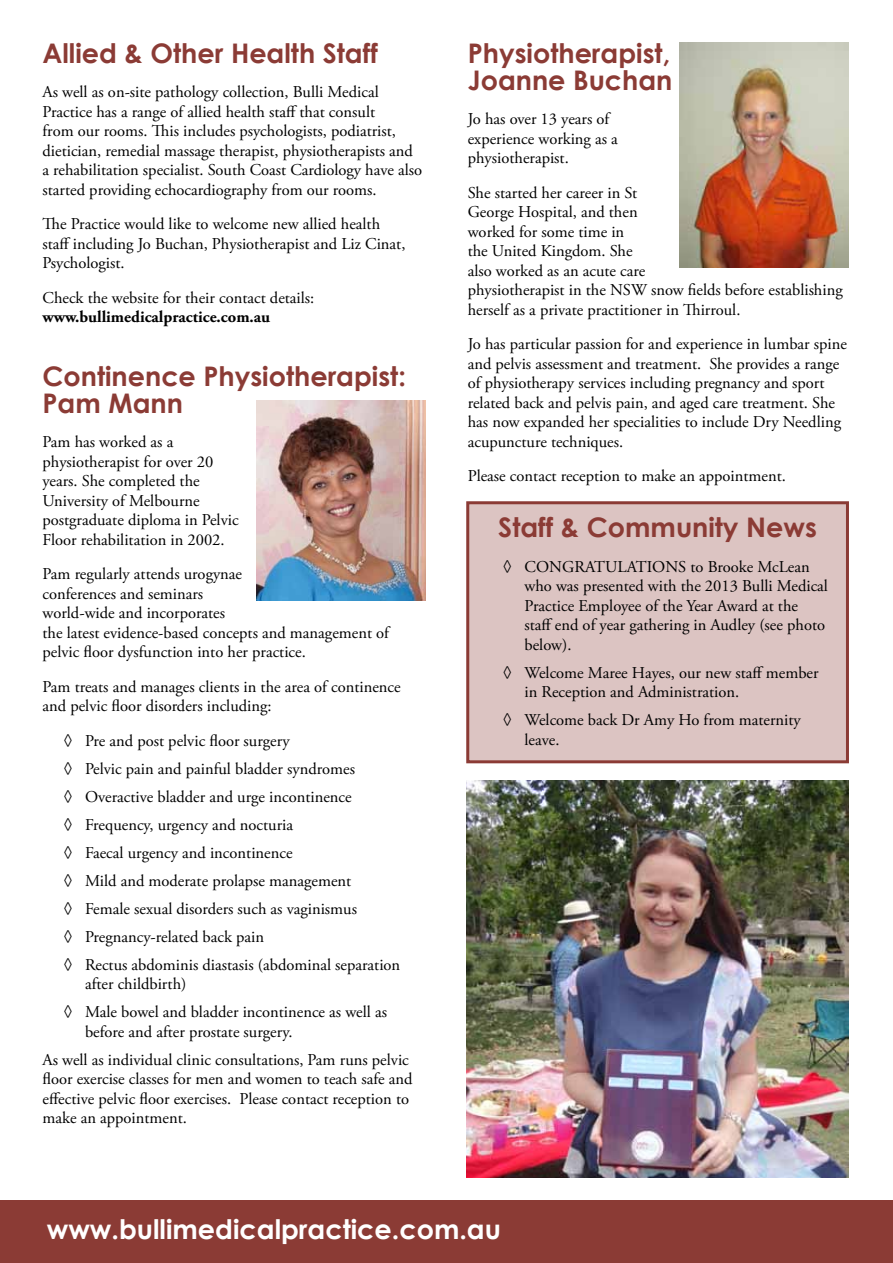
<style>
.page{position:relative;width:893px;height:1263px;background:#fff}
.page>*{position:absolute;margin:0;border:0;box-sizing:border-box;transform-origin:0 0}
.t1{font:700 27px/27px "Century Gothic";color:#8b3b35}
.t2{font:700 27px "Century Gothic";color:#fff}
.t3{font:16.5px/19.5px "Adobe Garamond Pro";color:#000}
.t4{font:700 16.5px "Adobe Garamond Pro";color:#000}
</style>
<div class="page">
<div style="left:0;top:1200px;width:893px;height:63px;background:#8b3b35"></div>
<img style="left:680px;top:43px;width:169px;height:225px">
<img style="left:257px;top:400px;width:168px;height:200px">
<div style="left:468px;top:503px;width:379px;height:259px;background:#dcc4c2"></div>
<div style="left:466px;top:501px;width:383px;height:262px;border:3px solid #8b3b35"></div>
<img style="left:466px;top:780px;width:383px;height:398px">
<h1 class="t1" style="left:43px;top:38px;width:337px">Allied &amp; Other Health Staff</h1>
<p class="t3" style="left:43px;top:83px;width:381px">As well as on-site pathology collection, Bulli Medical Practice has a range of allied health staff that consult<br>from our rooms. This includes psychologists, podiatrist, dietician, remedial massage therapist, physiotherapists and a rehabilitation specialist. South Coast Cardiology have also started providing echocardiography from our rooms.</p>
<p class="t3" style="left:43px;top:215px;width:364px">The Practice would like to welcome new allied health staff including Jo Buchan, Physiotherapist and Liz Cinat,<br>Psychologist.</p>
<p class="t3" style="left:43px;top:288px;width:273px">Check the website for their contact details:</p>
<p class="t4" style="left:43px;top:307px;width:229px">www.bullimedicalpractice.com.au</p>
<h1 class="t1" style="left:43px;top:361px;width:365px">Continence Physiotherapist:<br>Pam Mann</h1>
<p class="t3" style="left:43px;top:433px;width:198px">Pam has worked as a physiotherapist for over 20 years. She completed the<br>University of Melbourne postgraduate diploma in Pelvic<br>Floor rehabilitation in 2002.</p>
<p class="t3" style="left:43px;top:565px;width:348px">Pam regularly attends urogynae<br>conferences and seminars<br>world-wide and incorporates<br>the latest evidence-based concepts and management of pelvic floor dysfunction into her practice.</p>
<p class="t3" style="left:43px;top:677px;width:360px">Pam treats and manages clients in the area of continence and pelvic floor disorders including:</p>
<p class="t3" style="left:64px;top:727px;width:338px;line-height:28px">◊ Pre and post pelvic floor surgery<br>◊ Pelvic pain and painful bladder syndromes<br>◊ Overactive bladder and urge incontinence<br>◊ Frequency, urgency and nocturia<br>◊ Faecal urgency and incontinence<br>◊ Mild and moderate prolapse management<br>◊ Female sexual disorders such as vaginismus<br>◊ Pregnancy-related back pain<br>◊ Rectus abdominis diastasis (abdominal separation</p>
<p class="t3" style="left:64px;top:970px;width:325px;line-height:28px;text-indent:21px">after childbirth)<br>◊ Male bowel and bladder incontinence as well as</p>
<p class="t3" style="left:43px;top:1018px;width:368px;line-height:28px;text-indent:43px">before and after prostate surgery.<br>As well as individual clinic consultations, Pam runs pelvic</p>
<p class="t3" style="left:43px;top:1070px;width:372px">floor exercise classes for men and women to teach safe and effective pelvic floor exercises. Please contact reception to make an appointment.</p>
<h1 class="t1" style="left:468px;top:38px;width:206px">Physiotherapist,<br>Joanne Buchan</h1>
<p class="t3" style="left:468px;top:110px;width:152px">Jo has over 13 years of experience working as a physiotherapist.</p>
<p class="t3" style="left:468px;top:183px;width:376px">She started her career in St<br>George Hospital, and then<br>worked for some time in<br>the United Kingdom. She<br>also worked as an acute care<br>physiotherapist in the NSW snow fields before establishing herself as a private practitioner in Thirroul.</p>
<p class="t3" style="left:468px;top:335px;width:381px">Jo has particular passion for and experience in lumbar spine and pelvis assessment and treatment. She provides a range of physiotherapy services including pregnancy and sport related back and pelvis pain, and aged care treatment. She has now expanded her specialities to include Dry Needling acupuncture techniques.</p>
<p class="t3" style="left:468px;top:467px;width:320px">Please contact reception to make an appointment.</p>
<h1 class="t1" style="left:498px;top:513px;width:320px">Staff &amp; Community News</h1>
<p class="t3" style="left:524px;top:557px;width:305px;text-indent:-21px">◊ CONGRATULATIONS to Brooke McLean who was presented with the 2013 Bulli Medical Practice Employee of the Year Award at the staff end of year gathering in Audley (see photo below).</p>
<p class="t3" style="left:524px;top:663px;width:296px;text-indent:-21px">◊ Welcome Maree Hayes, our new staff member in Reception and Administration.</p>
<p class="t3" style="left:524px;top:711px;width:278px;text-indent:-21px">◊ Welcome back Dr Amy Ho from maternity leave.</p>
<h1 class="t2" style="left:47px;top:1208px;width:456px">www.bullimedicalpractice.com.au</h1>
</div>
